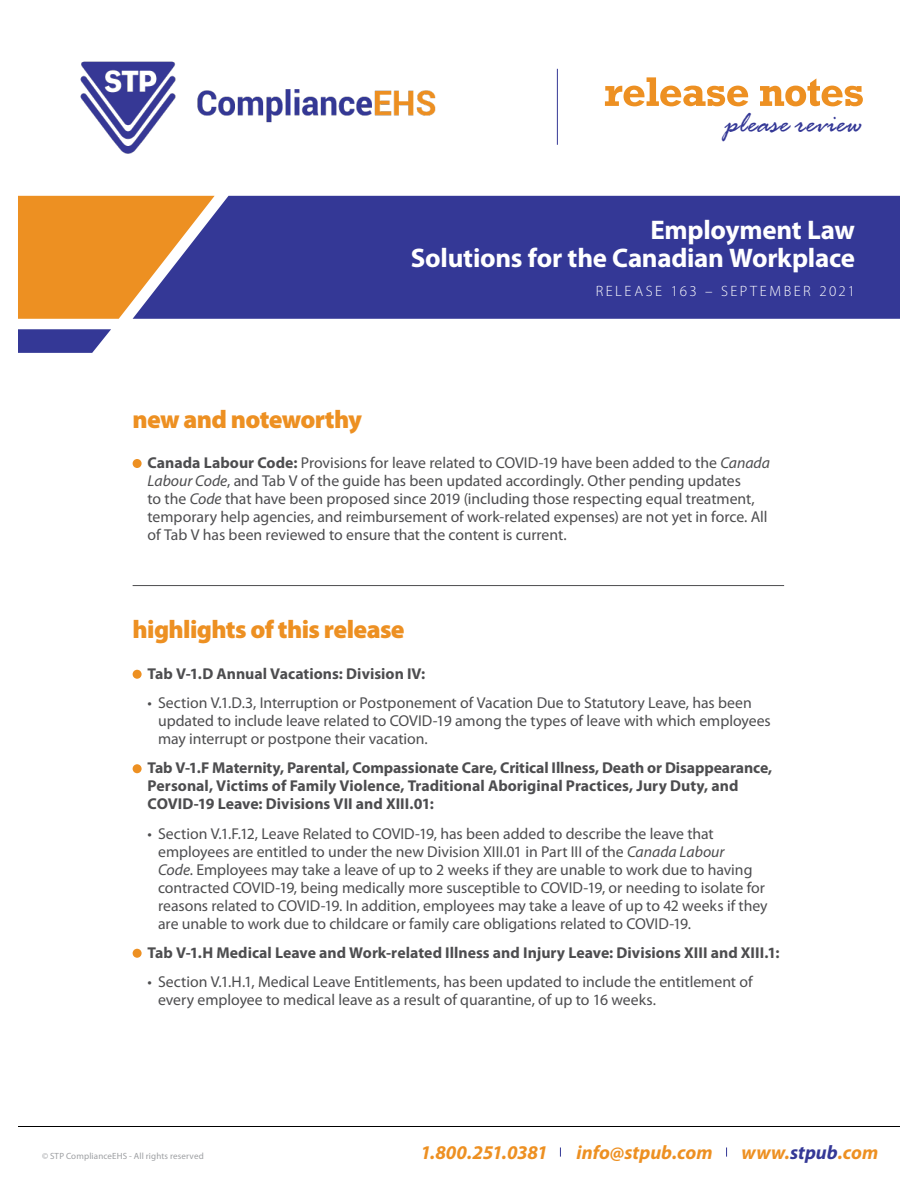
<style>
.page{position:relative;width:918px;height:1188px;background:#fff}
.page>*{position:absolute;margin:0;border:0;box-sizing:border-box;transform-origin:0 0}
.t1{font:italic 31.5px "Rage";color:#343896}
.t2{font:700 27px/28.5px "Myriad Pro";letter-spacing:-.01em;color:#fff;text-align:right}
.t3{font:900 25.5px "Myriad Pro";letter-spacing:-.025em;color:#ed9022}
.t4{font:italic 700 19.5px "Myriad Pro";color:#ed9022}
.t5{font:15.75px/18px "Myriad Pro";letter-spacing:-.005em;color:#4d4d4f}
.t6{font:700 15.75px/18px "Myriad Pro";color:#4d4d4f}
.t7{font:300 15px "Myriad Pro";letter-spacing:.16em;color:#fff}
.t8{font:9px "Myriad Pro";letter-spacing:.015em;color:#9d9fa2}
.s1{font-weight:700}
.s2{font-style:italic}
.s3{color:#343896}
</style>
<div class="page">
<svg style="left:18px;top:329px;width:93px;height:24px;background:#4b4ea2"></svg>
<div style="left:215px;top:196px;width:685px;height:123px;background:#343896"></div>
<svg style="left:18px;top:196px;width:197px;height:123px;background:#cc8745"></svg>
<hr style="left:557px;top:69px;width:1px;height:76px;background:#343896">
<svg style="left:605px;top:77px;width:258px;height:29px"></svg>
<hr style="left:18px;top:1126px;width:882px;height:1px;background:#000">
<img style="left:80px;top:61px;width:356px;height:93px">
<hr style="left:133px;top:585px;width:651px;height:1px;background:#4d4d4f">
<div style="left:133px;top:459px;width:9px;height:9px;background:#ed9022;border-radius:50%"></div>
<div style="left:133px;top:670px;width:9px;height:9px;background:#ed9022;border-radius:50%"></div>
<div style="left:133px;top:764px;width:9px;height:9px;background:#ed9022;border-radius:50%"></div>
<div style="left:133px;top:949px;width:9px;height:9px;background:#ed9022;border-radius:50%"></div>
<h1 class="t1" style="left:725px;top:106px;width:139px">please review</h1>
<h2 class="t2" style="left:411px;top:215px;width:446px">Employment Law<br>Solutions for the Canadian Workplace</h2>
<p class="t7" style="left:596px;top:283px;width:261px">RELEASE 163 – SEPTEMBER 2021</p>
<h3 class="t3" style="left:133px;top:404px;width:231px">new and noteworthy</h3>
<p class="t5" style="left:148px;top:453px;width:624px"><span class="s1">Canada Labour Code:</span> Provisions for leave related to COVID-19 have been added to the <span class="s2">Canada Labour Code</span>, and Tab V of the guide has been updated accordingly. Other pending updates<br>to the <span class="s2">Code</span> that have been proposed since 2019 (including those respecting equal treatment, temporary help agencies, and reimbursement of work-related expenses) are not yet in force. All of Tab V has been reviewed to ensure that the content is current.</p>
<h3 class="t3" style="left:133px;top:615px;width:273px">highlights of this release</h3>
<p class="t6" style="left:148px;top:664px;width:279px">Tab V-1.D Annual Vacations: Division IV:</p>
<p class="t5" style="left:158px;top:693px;width:614px;text-indent:-11px">• Section V.1.D.3, Interruption or Postponement of Vacation Due to Statutory Leave, has been updated to include leave related to COVID-19 among the types of leave with which employees may interrupt or postpone their vacation.</p>
<p class="t6" style="left:148px;top:758px;width:626px">Tab V-1.F Maternity, Parental, Compassionate Care, Critical Illness, Death or Disappearance,<br>Personal, Victims of Family Violence, Traditional Aboriginal Practices, Jury Duty, and<br>COVID-19 Leave: Divisions VII and XIII.01:</p>
<p class="t5" style="left:158px;top:824px;width:611px;text-indent:-11px">• Section V.1.F.12, Leave Related to COVID-19, has been added to describe the leave that employees are entitled to under the new Division XIII.01 in Part III of the <span class="s2">Canada Labour<br>Code</span>. Employees may take a leave of up to 2 weeks if they are unable to work due to having contracted COVID-19, being medically more susceptible to COVID-19, or needing to isolate for reasons related to COVID-19. In addition, employees may take a leave of up to 42 weeks if they are unable to work due to childcare or family care obligations related to COVID-19.</p>
<p class="t6" style="left:148px;top:943px;width:633px">Tab V-1.H Medical Leave and Work-related Illness and Injury Leave: Divisions XIII and XIII.1:</p>
<p class="t5" style="left:158px;top:972px;width:596px;text-indent:-11px">• Section V.1.H.1, Medical Leave Entitlements, has been updated to include the entitlement of every employee to medical leave as a result of quarantine, of up to 16 weeks.</p>
<p class="t8" style="left:42px;top:1150px;width:163px">© STP ComplianceEHS - All rights reserved</p>
<p class="t4" style="left:420px;top:1140px;width:129px">1.800.251.0381</p>
<p class="t4" style="left:576px;top:1140px;width:138px">info@stpub.com</p>
<p class="t4" style="left:742px;top:1140px;width:138px">www.<span class="s3">stpub</span>.com</p>
</div>
